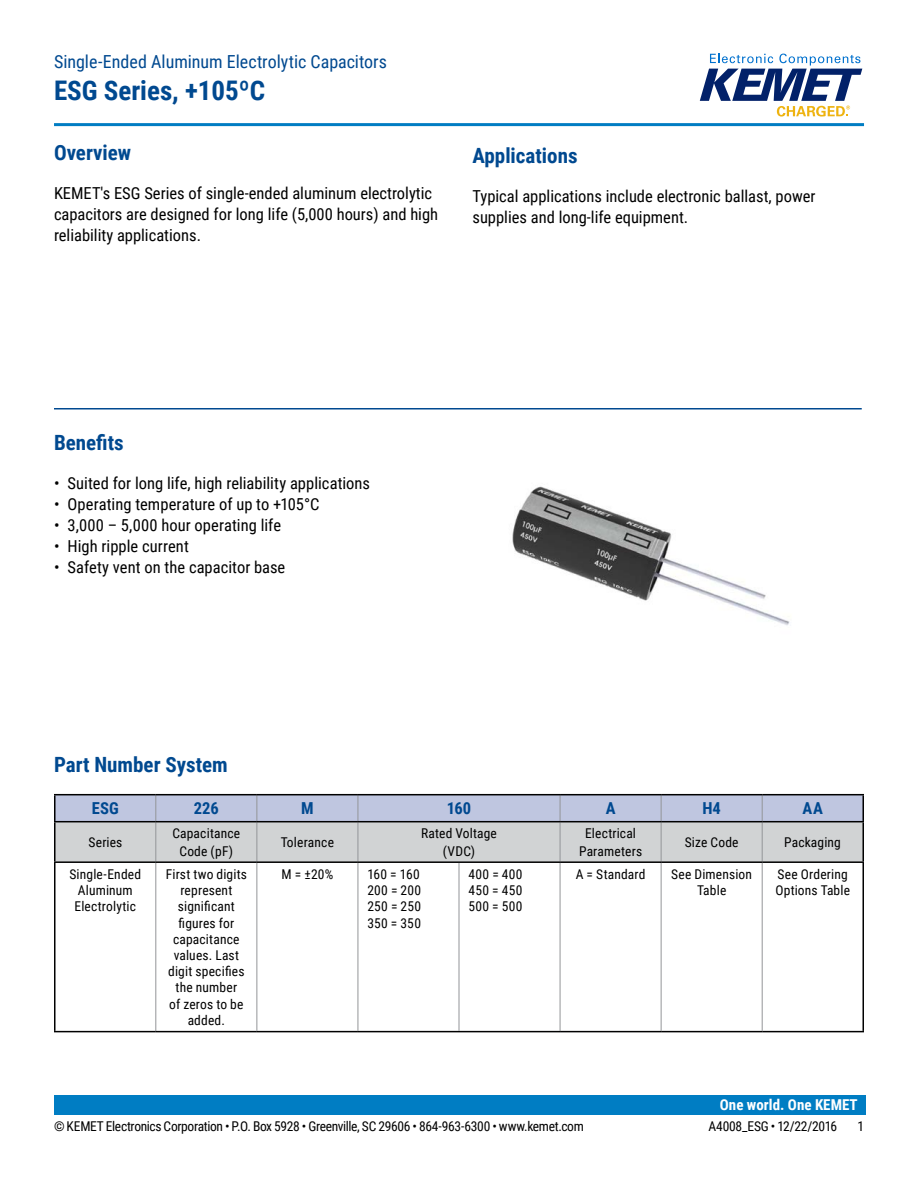
<style>
.page{position:relative;width:918px;height:1188px;background:#fff}
.page>*{position:absolute;margin:0;border:0;box-sizing:border-box;transform-origin:0 0}
.t1{font:700 27px "Roboto Condensed";color:#004990}
.t2{font:700 21px "Roboto Condensed";color:#004990}
.t3{font:18px "Roboto Condensed";color:#004990}
.t4{font:16.5px/21px "Roboto Condensed";color:#000}
.t5{font:700 16.5px "Roboto Condensed";letter-spacing:.005em;color:#004990}
.t6{font:700 15px "Roboto Condensed";color:#fff}
.t7{font:13.5px/16.2px "Roboto Condensed";letter-spacing:.01em;color:#000;text-align:center}
.t8{font:13.5px "Roboto Condensed";letter-spacing:-.025em;color:#000}
.t9{font:13.5px "Roboto Condensed";letter-spacing:-.02em;color:#000}
</style>
<div class="page">
<svg style="left:700px;top:54px;width:162px;height:63px"></svg>
<hr style="left:54px;top:123px;width:810px;height:3px;background:#007dc3">
<div style="left:54px;top:1095px;width:811px;height:20px;background:#007dc3"></div>
<hr style="left:54px;top:408px;width:808px;height:2px;background:#004990">
<svg style="left:56px;top:795px;width:806px;height:66px;background:#c6cad5"></svg>
<hr style="left:155px;top:822px;width:1px;height:39px;background:#939598">
<hr style="left:256px;top:822px;width:1px;height:39px;background:#939598">
<hr style="left:358px;top:822px;width:1px;height:39px;background:#939598">
<hr style="left:560px;top:822px;width:1px;height:39px;background:#939598">
<hr style="left:661px;top:822px;width:1px;height:39px;background:#939598">
<hr style="left:762px;top:822px;width:1px;height:39px;background:#939598">
<hr style="left:155px;top:863px;width:1px;height:168px;background:#939598">
<hr style="left:54px;top:822px;width:2px;height:39px;background:#000">
<hr style="left:862px;top:822px;width:2px;height:39px;background:#000">
<hr style="left:54px;top:861px;width:102px;height:2px;background:#000">
<hr style="left:54px;top:863px;width:2px;height:168px;background:#000">
<hr style="left:156px;top:861px;width:101px;height:2px;background:#000">
<hr style="left:358px;top:861px;width:101px;height:2px;background:#000">
<hr style="left:459px;top:861px;width:101px;height:2px;background:#000">
<hr style="left:661px;top:861px;width:101px;height:2px;background:#000">
<hr style="left:54px;top:1031px;width:102px;height:1px;background:#000">
<hr style="left:156px;top:1031px;width:101px;height:1px;background:#000">
<hr style="left:358px;top:1031px;width:101px;height:1px;background:#000">
<hr style="left:459px;top:1031px;width:101px;height:1px;background:#000">
<hr style="left:661px;top:1031px;width:101px;height:1px;background:#000">
<hr style="left:54px;top:794px;width:102px;height:1px;background:#000">
<hr style="left:54px;top:795px;width:2px;height:26px;background:#000">
<hr style="left:156px;top:794px;width:101px;height:1px;background:#000">
<hr style="left:257px;top:794px;width:101px;height:1px;background:#000">
<hr style="left:358px;top:794px;width:101px;height:1px;background:#000">
<hr style="left:459px;top:794px;width:101px;height:1px;background:#000">
<hr style="left:560px;top:794px;width:101px;height:1px;background:#000">
<hr style="left:661px;top:794px;width:101px;height:1px;background:#000">
<hr style="left:762px;top:794px;width:102px;height:1px;background:#000">
<hr style="left:862px;top:795px;width:2px;height:26px;background:#000">
<hr style="left:54px;top:821px;width:102px;height:1px;background:#000">
<hr style="left:156px;top:821px;width:101px;height:1px;background:#000">
<hr style="left:257px;top:821px;width:101px;height:1px;background:#000">
<hr style="left:358px;top:821px;width:101px;height:1px;background:#000">
<hr style="left:459px;top:821px;width:101px;height:1px;background:#000">
<hr style="left:560px;top:821px;width:101px;height:1px;background:#000">
<hr style="left:661px;top:821px;width:101px;height:1px;background:#000">
<hr style="left:762px;top:821px;width:102px;height:1px;background:#000">
<hr style="left:762px;top:861px;width:102px;height:2px;background:#000">
<hr style="left:862px;top:863px;width:2px;height:168px;background:#000">
<hr style="left:762px;top:1031px;width:102px;height:1px;background:#000">
<hr style="left:762px;top:863px;width:1px;height:168px;background:#939598">
<hr style="left:257px;top:861px;width:101px;height:2px;background:#000">
<hr style="left:257px;top:1031px;width:101px;height:1px;background:#000">
<hr style="left:256px;top:863px;width:1px;height:168px;background:#939598">
<hr style="left:358px;top:863px;width:1px;height:168px;background:#939598">
<hr style="left:459px;top:863px;width:1px;height:168px;background:#939598">
<hr style="left:560px;top:863px;width:1px;height:168px;background:#939598">
<hr style="left:661px;top:863px;width:1px;height:168px;background:#939598">
<hr style="left:560px;top:861px;width:101px;height:2px;background:#000">
<hr style="left:560px;top:1031px;width:101px;height:1px;background:#000">
<img style="left:512px;top:486px;width:278px;height:139px">
<p class="t3" style="left:54px;top:48px;width:335px">Single-Ended Aluminum Electrolytic Capacitors</p>
<h1 class="t1" style="left:54px;top:71px;width:213px">ESG Series, +105ºC</h1>
<p class="t2" style="left:54px;top:138px;width:79px">Overview</p>
<p class="t4" style="left:54px;top:182px;width:386px">KEMET's ESG Series of single-ended aluminum electrolytic capacitors are designed for long life (5,000 hours) and high reliability applications.</p>
<p class="t2" style="left:472px;top:141px;width:107px">Applications</p>
<p class="t4" style="left:472px;top:185px;width:345px">Typical applications include electronic ballast, power supplies and long-life equipment.</p>
<p class="t2" style="left:54px;top:428px;width:71px">Benefits</p>
<p class="t4" style="left:54px;top:472px;width:318px">• Suited for long life, high reliability applications</p>
<p class="t4" style="left:54px;top:493px;width:267px">• Operating temperature of up to +105°C</p>
<p class="t4" style="left:54px;top:514px;width:229px">• 3,000 – 5,000 hour operating life</p>
<p class="t4" style="left:54px;top:535px;width:136px">• High ripple current</p>
<p class="t4" style="left:54px;top:556px;width:233px">• Safety vent on the capacitor base</p>
<p class="t2" style="left:54px;top:750px;width:175px">Part Number System</p>
<p class="t5" style="left:92px;top:797px;width:28px">ESG</p>
<p class="t5" style="left:194px;top:797px;width:27px">226</p>
<p class="t5" style="left:301px;top:797px;width:14px">M</p>
<p class="t5" style="left:447px;top:797px;width:26px">160</p>
<p class="t5" style="left:606px;top:797px;width:11px">A</p>
<p class="t5" style="left:702px;top:797px;width:20px">H4</p>
<p class="t5" style="left:803px;top:797px;width:22px">AA</p>
<p class="t7" style="left:89px;top:834px;width:35px">Series</p>
<p class="t7" style="left:172px;top:824px;width:69px;line-height:18px">Capacitance<br>Code (pF)</p>
<p class="t7" style="left:281px;top:834px;width:55px">Tolerance</p>
<p class="t7" style="left:421px;top:824px;width:77px;line-height:18px">Rated Voltage (VDC)</p>
<p class="t7" style="left:579px;top:824px;width:65px;line-height:18px">Electrical<br>Parameters</p>
<p class="t7" style="left:685px;top:834px;width:55px">Size Code</p>
<p class="t7" style="left:784px;top:834px;width:58px">Packaging</p>
<p class="t7" style="left:69px;top:866px;width:73px">Single-Ended<br>Aluminum<br>Electrolytic</p>
<p class="t7" style="left:166px;top:866px;width:83px">First two digits represent significant figures for capacitance values. Last digit specifies the number<br>of zeros to be added.</p>
<p class="t7" style="left:282px;top:866px;width:53px">M = ±20%</p>
<p class="t7" style="left:367px;top:866px;width:55px;text-align:justify">160 = 160<br>200 = 200<br>250 = 250<br>350 = 350</p>
<p class="t7" style="left:468px;top:866px;width:56px;text-align:justify">400 = 400<br>450 = 450<br>500 = 500</p>
<p class="t7" style="left:576px;top:866px;width:71px">A = Standard</p>
<p class="t7" style="left:671px;top:866px;width:82px">See Dimension<br>Table</p>
<p class="t7" style="left:775px;top:866px;width:76px;text-align:left">See Ordering<br>Options Table</p>
<p class="t6" style="left:720px;top:1094px;width:139px">One world. One KEMET</p>
<p class="t8" style="left:54px;top:1116px;width:531px">© KEMET Electronics Corporation • P.O. Box 5928 • Greenville, SC 29606 • 864-963-6300 • www.kemet.com</p>
<p class="t9" style="left:709px;top:1116px;width:130px">A4008_ESG • 12/22/2016</p>
<p class="t7" style="left:857px;top:1117px;width:8px">1</p>
</div>
